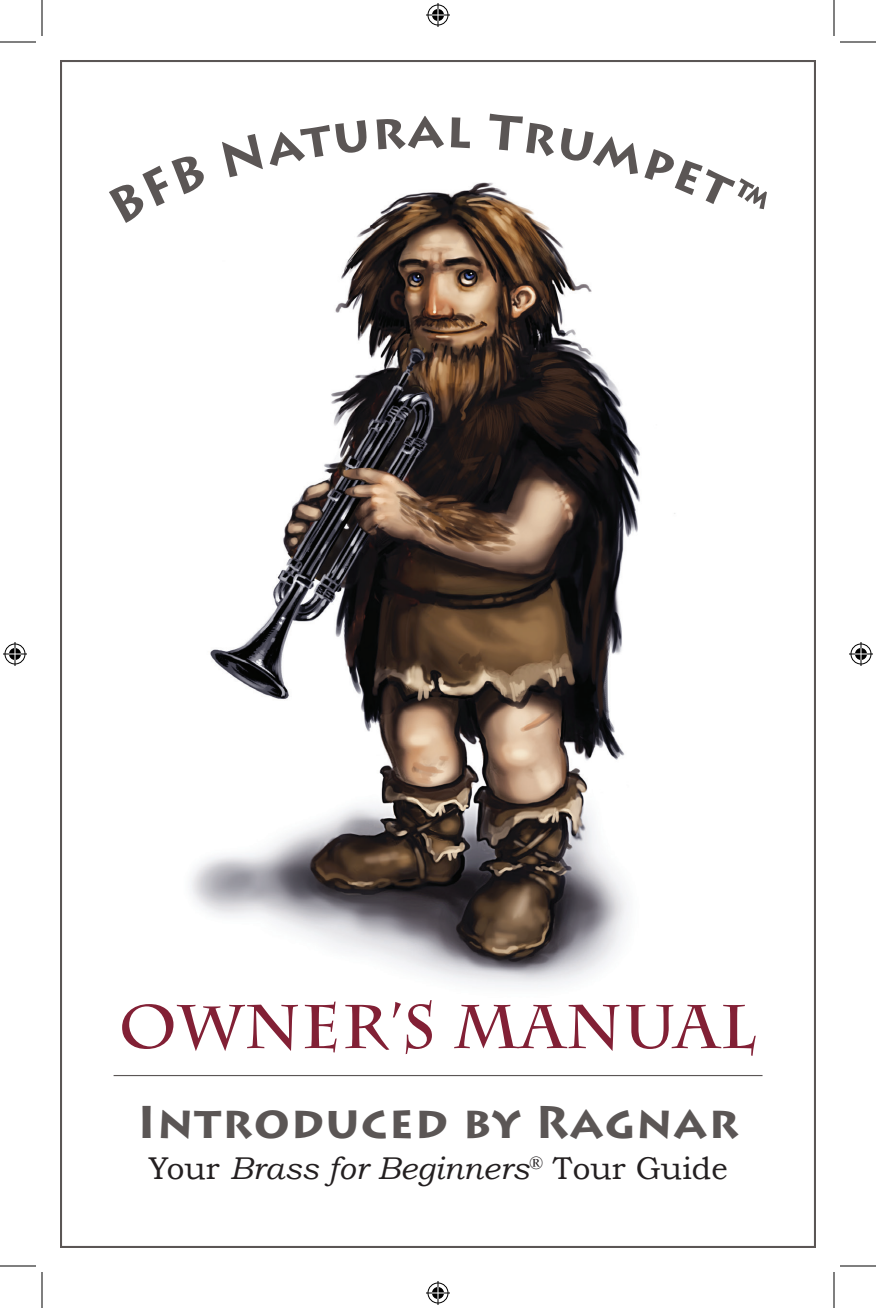
<style>
.page{position:relative;width:876px;height:1308px;background:#fff}
.page>*{position:absolute;margin:0;border:0;box-sizing:border-box;transform-origin:0 0}
.t1{font:700 61.4px "Charlemagne Std";letter-spacing:.025em;color:#822035}
.t2{font:700 45.4px "Lithos Pro";letter-spacing:.025em;color:#5b5655}
.t3{font:italic 31.4px "Bookman Old Style";color:#231f20}
.s1{font-style:normal}
</style>
<div class="page">
<img style="left:190px;top:182px;width:485px;height:805px">
<hr style="left:114px;top:1075px;width:649px;height:1px;background:#5b5655">
<hr style="left:0;top:42px;width:36px;height:1px;background:#000">
<hr style="left:840px;top:42px;width:36px;height:1px;background:#000">
<hr style="left:0;top:1266px;width:36px;height:1px;background:#000">
<hr style="left:840px;top:1266px;width:36px;height:1px;background:#000">
<hr style="left:42px;top:0;width:1px;height:36px;background:#000">
<hr style="left:42px;top:1272px;width:1px;height:36px;background:#000">
<hr style="left:834px;top:0;width:1px;height:36px;background:#000">
<hr style="left:834px;top:1272px;width:1px;height:36px;background:#000">
<svg style="left:426px;top:3px;width:24px;height:24px"></svg>
<svg style="left:426px;top:1281px;width:24px;height:24px"></svg>
<svg style="left:3px;top:642px;width:24px;height:24px"></svg>
<svg style="left:849px;top:642px;width:24px;height:24px"></svg>
<svg style="left:190px;top:182px;width:17px;height:41px"></svg>
<svg style="left:487px;top:182px;width:188px;height:29px"></svg>
<h1 class="t1" style="left:119px;top:991px;width:639px">OWNER’S MANUAL</h1>
<h2 class="t2" style="left:137px;top:1095px;width:603px">Introduced by Ragnar</h2>
<p class="t3" style="left:148px;top:1151px;width:581px"><span class="s1">Your</span> Brass for Beginners<sup>®</sup> <span class="s1">Tour Guide</span></p>
</div>
